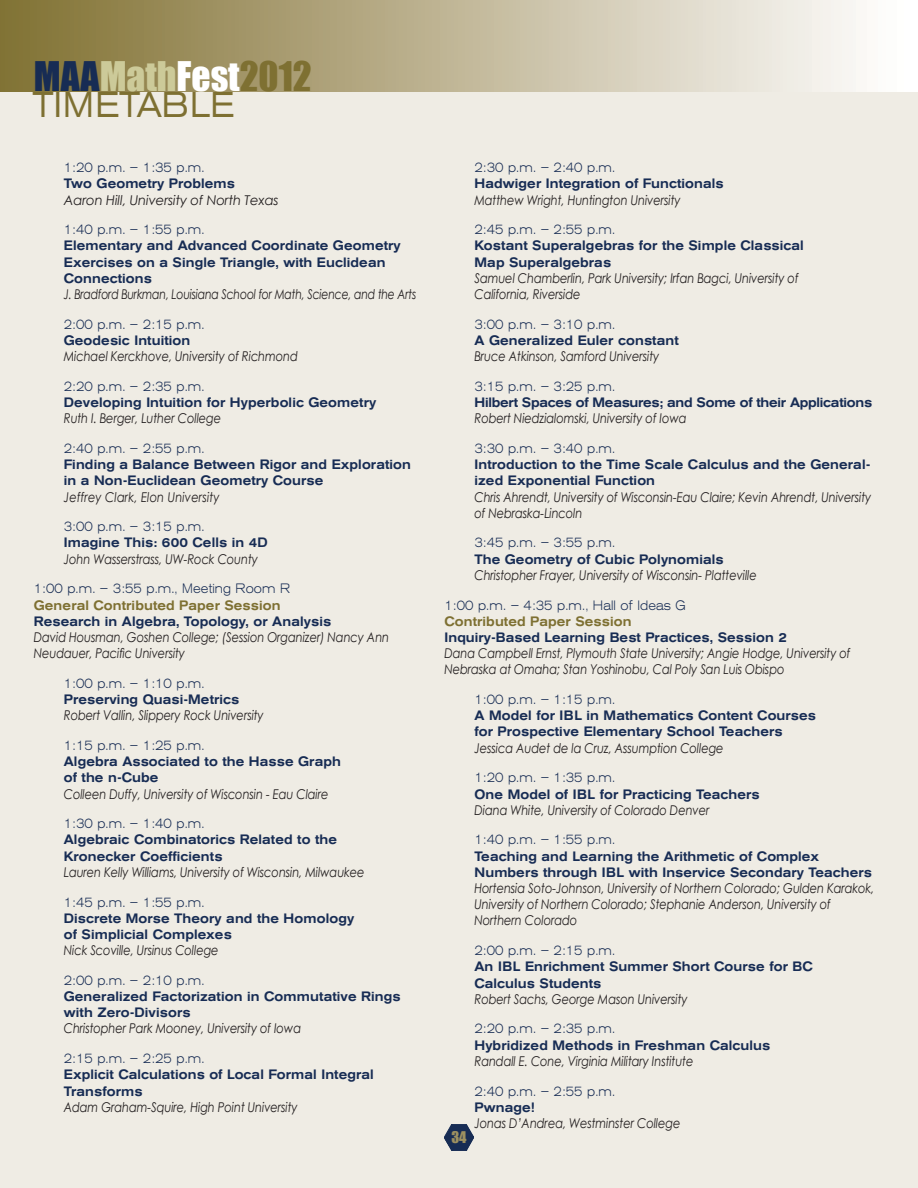
<style>
.page{position:relative;width:918px;height:1188px;background:#efece4}
.page>*{position:absolute;margin:0;border:0;box-sizing:border-box;transform-origin:0 0}
.t1{font:37.5px "Impact";color:#ccca99}
.t2{font:expanded 35.4px "Akzidenz Grotesk BE";letter-spacing:.01em;color:#7e7032;scale:.85 1}
.t3{font:14.85px "Impact";color:#9d9060}
.t4{font:italic 13.5px/16.2px "Century Gothic";letter-spacing:-.01em;color:#231f20;scale:.85 1}
.t5{font:500 expanded 13.5px/16.2px "Akzidenz Grotesk BE";letter-spacing:.01em;color:#172c54;scale:.85 1}
.t6{font:300 expanded 13.5px "Akzidenz Grotesk BE";letter-spacing:.01em;color:#172c54;scale:.85 1}
.t7{font:italic 13.5px "Century Gothic";letter-spacing:-.01em;color:#231f20;scale:.81 1}
.t8{font:500 expanded 13.5px "Akzidenz Grotesk BE";letter-spacing:.01em;color:#7e7032;scale:.85 1}
.t9{font:500 expanded 13.5px "Akzidenz Grotesk BE";letter-spacing:-.02em;color:#172c54;scale:.85 1}
.t10{font:italic 13.5px "Century Gothic";letter-spacing:-.01em;color:#231f20}
.t11{font:italic 13.5px "Century Gothic";letter-spacing:.01em;color:#231f20;scale:.85 1}
.s1{color:#172c54}
.s2{color:#fff}
.s3{color:#7e7032}
</style>
<div class="page">
<svg style="left:444px;top:1124px;width:30px;height:27px"></svg>
<div style="left:0;top:0;width:918px;height:92px;background:linear-gradient(to right,#807031,#fff)"></div>
<h1 class="t1" style="left:34px;top:47px;width:279px"><span class="s1">MAA</span>Math<span class="s2">Fest</span><span class="s3">2012</span></h1>
<h2 class="t2" style="left:33px;top:84px;width:239px">TIMETABLE</h2>
<p class="t6" style="left:64px;top:160px;width:167px">1:20 p.m. – 1:35 p.m.</p>
<p class="t5" style="left:64px;top:176px;width:203px">Two Geometry Problems</p>
<p class="t10" style="left:64px;top:191px;width:216px">Aaron Hill, University of North Texas</p>
<p class="t6" style="left:64px;top:222px;width:167px">1:40 p.m. – 1:55 p.m.</p>
<p class="t5" style="left:64px;top:238px;width:398px">Elementary and Advanced Coordinate Geometry<br>Exercises on a Single Triangle, with Euclidean<br>Connections</p>
<p class="t7" style="left:64px;top:286px;width:437px">J. Bradford Burkman, Louisiana School for Math, Science, and the Arts</p>
<p class="t6" style="left:64px;top:316px;width:167px">2:00 p.m. – 2:15 p.m.</p>
<p class="t5" style="left:64px;top:332px;width:150px">Geodesic Intuition</p>
<p class="t4" style="left:64px;top:348px;width:277px">Michael Kerckhove, University of Richmond</p>
<p class="t6" style="left:64px;top:378px;width:167px">2:20 p.m. – 2:35 p.m.</p>
<p class="t5" style="left:64px;top:394px;width:369px">Developing Intuition for Hyperbolic Geometry</p>
<p class="t4" style="left:64px;top:410px;width:187px">Ruth I. Berger, Luther College</p>
<p class="t6" style="left:64px;top:441px;width:167px">2:40 p.m. – 2:55 p.m.</p>
<p class="t5" style="left:64px;top:456px;width:410px">Finding a Balance Between Rigor and Exploration in a Non-Euclidean Geometry Course</p>
<p class="t11" style="left:64px;top:488px;width:185px">Jeffrey Clark, Elon University</p>
<p class="t6" style="left:64px;top:519px;width:167px">3:00 p.m. – 3:15 p.m.</p>
<p class="t5" style="left:64px;top:535px;width:242px">Imagine This: 600 Cells in 4D</p>
<p class="t4" style="left:64px;top:550px;width:230px">John Wasserstrass, UW-Rock County</p>
<p class="t6" style="left:34px;top:581px;width:303px">1:00 p.m. – 3:55 p.m., Meeting Room R</p>
<p class="t8" style="left:34px;top:597px;width:292px">General Contributed Paper Session</p>
<p class="t5" style="left:34px;top:613px;width:351px">Research in Algebra, Topology, or Analysis</p>
<p class="t4" style="left:34px;top:629px;width:420px">David Housman, Goshen College; (Session Organizer) Nancy Ann<br>Neudauer, Pacific University</p>
<p class="t6" style="left:64px;top:675px;width:167px">1:00 p.m. – 1:10 p.m.</p>
<p class="t5" style="left:64px;top:691px;width:208px">Preserving Quasi-Metrics</p>
<p class="t4" style="left:64px;top:707px;width:237px">Robert Vallin, Slippery Rock University</p>
<p class="t6" style="left:64px;top:738px;width:167px">1:15 p.m. – 1:25 p.m.</p>
<p class="t5" style="left:64px;top:753px;width:328px">Algebra Associated to the Hasse Graph of the n-Cube</p>
<p class="t4" style="left:64px;top:785px;width:313px">Colleen Duffy, University of Wisconsin - Eau Claire</p>
<p class="t6" style="left:64px;top:816px;width:167px">1:30 p.m. – 1:40 p.m.</p>
<p class="t5" style="left:64px;top:832px;width:323px">Algebraic Combinatorics Related to the<br>Kronecker Coefficients</p>
<p class="t4" style="left:64px;top:864px;width:355px">Lauren Kelly Williams, University of Wisconsin, Milwaukee</p>
<p class="t6" style="left:64px;top:894px;width:167px">1:45 p.m. – 1:55 p.m.</p>
<p class="t5" style="left:64px;top:910px;width:343px">Discrete Morse Theory and the Homology of Simplicial Complexes</p>
<p class="t4" style="left:64px;top:942px;width:184px">Nick Scoville, Ursinus College</p>
<p class="t6" style="left:64px;top:972px;width:167px">2:00 p.m. – 2:10 p.m.</p>
<p class="t5" style="left:64px;top:988px;width:398px">Generalized Factorization in Commutative Rings with Zero-Divisors</p>
<p class="t4" style="left:64px;top:1020px;width:281px">Christopher Park Mooney, University of Iowa</p>
<p class="t6" style="left:64px;top:1051px;width:167px">2:15 p.m. – 2:25 p.m.</p>
<p class="t5" style="left:64px;top:1067px;width:366px">Explicit Calculations of Local Formal Integral<br>Transforms</p>
<p class="t4" style="left:64px;top:1099px;width:277px">Adam Graham-Squire, High Point University</p>
<p class="t6" style="left:474px;top:160px;width:167px">2:30 p.m. – 2:40 p.m.</p>
<p class="t5" style="left:474px;top:176px;width:295px">Hadwiger Integration of Functionals</p>
<p class="t4" style="left:474px;top:191px;width:244px">Matthew Wright, Huntington University</p>
<p class="t6" style="left:474px;top:222px;width:167px">2:45 p.m. – 2:55 p.m.</p>
<p class="t5" style="left:474px;top:238px;width:389px">Kostant Superalgebras for the Simple Classical<br>Map Superalgebras</p>
<p class="t4" style="left:474px;top:270px;width:383px">Samuel Chamberlin, Park University; Irfan Bagci, University of<br>California, Riverside</p>
<p class="t6" style="left:474px;top:316px;width:167px">3:00 p.m. – 3:10 p.m.</p>
<p class="t5" style="left:474px;top:332px;width:242px">A Generalized Euler constant</p>
<p class="t4" style="left:474px;top:348px;width:219px">Bruce Atkinson, Samford University</p>
<p class="t6" style="left:474px;top:378px;width:167px">3:15 p.m. – 3:25 p.m.</p>
<p class="t9" style="left:474px;top:394px;width:469px">Hilbert Spaces of Measures; and Some of their Applications</p>
<p class="t4" style="left:474px;top:410px;width:251px">Robert Niedzialomski, University of Iowa</p>
<p class="t6" style="left:474px;top:441px;width:167px">3:30 p.m. – 3:40 p.m.</p>
<p class="t5" style="left:474px;top:456px;width:467px">Introduction to the Time Scale Calculus and the General&shy;ized Exponential Function</p>
<p class="t4" style="left:474px;top:488px;width:468px">Chris Ahrendt, University of Wisconsin-Eau Claire; Kevin Ahrendt, University of Nebraska-Lincoln</p>
<p class="t6" style="left:474px;top:535px;width:167px">3:45 p.m. – 3:55 p.m.</p>
<p class="t5" style="left:474px;top:551px;width:295px">The Geometry of Cubic Polynomials</p>
<p class="t4" style="left:474px;top:567px;width:334px">Christopher Frayer, University of Wisconsin- Platteville</p>
<p class="t6" style="left:445px;top:597px;width:285px">1:00 p.m. – 4:35 p.m., Hall of Ideas G</p>
<p class="t8" style="left:445px;top:613px;width:222px">Contributed Paper Session</p>
<p class="t5" style="left:445px;top:629px;width:404px">Inquiry-Based Learning Best Practices, Session 2</p>
<p class="t4" style="left:445px;top:645px;width:479px">Dana Campbell Ernst, Plymouth State University; Angie Hodge, University of<br>Nebraska at Omaha; Stan Yoshinobu, Cal Poly San Luis Obispo</p>
<p class="t6" style="left:474px;top:692px;width:167px">1:00 p.m. – 1:15 p.m.</p>
<p class="t5" style="left:474px;top:708px;width:403px">A Model for IBL in Mathematics Content Courses for Prospective Elementary School Teachers</p>
<p class="t4" style="left:474px;top:739px;width:295px">Jessica Audet de la Cruz, Assumption College</p>
<p class="t6" style="left:474px;top:770px;width:167px">1:20 p.m. – 1:35 p.m.</p>
<p class="t5" style="left:474px;top:786px;width:337px">One Model of IBL for Practicing Teachers</p>
<p class="t4" style="left:474px;top:802px;width:278px">Diana White, University of Colorado Denver</p>
<p class="t6" style="left:474px;top:832px;width:167px">1:40 p.m. – 1:55 p.m.</p>
<p class="t5" style="left:474px;top:848px;width:469px">Teaching and Learning the Arithmetic of Complex<br>Numbers through IBL with Inservice Secondary Teachers</p>
<p class="t4" style="left:474px;top:880px;width:472px">Hortensia Soto-Johnson, University of Northern Colorado; Gulden Karakok,<br>University of Northern Colorado; Stephanie Anderson, University of<br>Northern Colorado</p>
<p class="t6" style="left:474px;top:943px;width:167px">2:00 p.m. – 2:15 p.m.</p>
<p class="t5" style="left:474px;top:959px;width:400px">An IBL Enrichment Summer Short Course for BC<br>Calculus Students</p>
<p class="t4" style="left:474px;top:991px;width:252px">Robert Sachs, George Mason University</p>
<p class="t6" style="left:474px;top:1021px;width:167px">2:20 p.m. – 2:35 p.m.</p>
<p class="t5" style="left:474px;top:1037px;width:350px">Hybridized Methods in Freshman Calculus</p>
<p class="t4" style="left:474px;top:1053px;width:259px">Randall E. Cone, Virginia Military Institute</p>
<p class="t6" style="left:474px;top:1083px;width:167px">2:40 p.m. – 2:55 p.m.</p>
<p class="t5" style="left:474px;top:1099px;width:72px">Pwnage!</p>
<p class="t4" style="left:474px;top:1115px;width:244px">Jonas D’Andrea, Westminster College</p>
<p class="t3" style="left:451px;top:1126px;width:17px">34</p>
</div>
